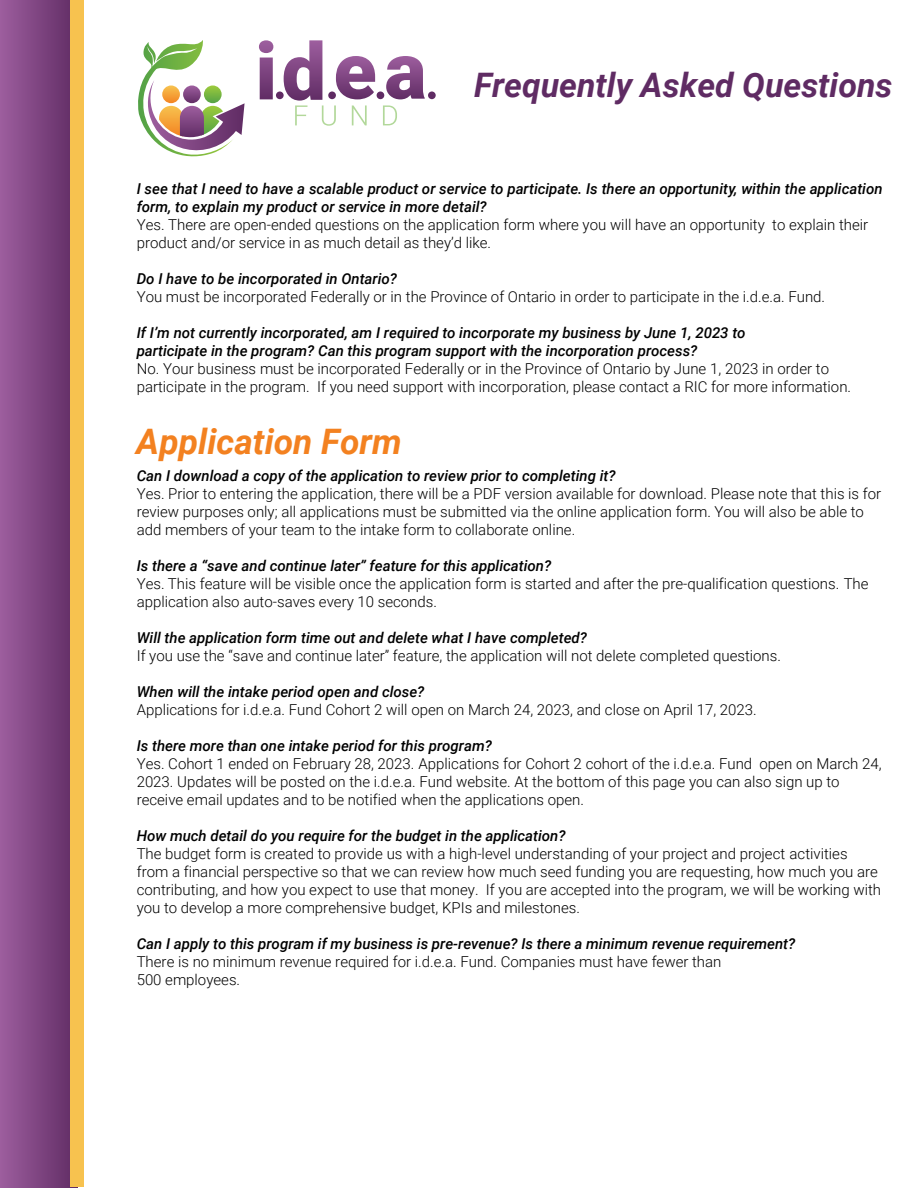
<style>
.page{position:relative;width:918px;height:1188px;background:#fff}
.page>*{position:absolute;margin:0;border:0;box-sizing:border-box;transform-origin:0 0}
.t1{font:italic 700 35.1px "Roboto";color:#f38120}
.t2{font:italic 700 33.75px "Roboto";color:#5f2b63}
.t3{font:300 15px/18px "Roboto";color:#000}
.t4{font:italic 500 15px/18px "Roboto";color:#000}
</style>
<div class="page">
<svg style="left:383px;top:105px;width:14px;height:20px"></svg>
<svg style="left:259px;top:40px;width:14px;height:59px"></svg>
<svg style="left:284px;top:40px;width:91px;height:86px"></svg>
<svg style="left:386px;top:56px;width:39px;height:43px"></svg>
<svg style="left:138px;top:40px;width:107px;height:117px"></svg>
<div style="left:276px;top:91px;width:8px;height:8px;background:#5f2b63;border-radius:50%"></div>
<div style="left:328px;top:91px;width:8px;height:8px;background:#5f2b63;border-radius:50%"></div>
<div style="left:377px;top:91px;width:7px;height:8px;background:#5f2b63;border-radius:50%"></div>
<div style="left:428px;top:91px;width:8px;height:8px;background:#5f2b63;border-radius:50%"></div>
<svg style="left:0;top:0;width:77px;height:1188px;background:#844a86"></svg>
<div style="left:70px;top:0;width:14px;height:1187px;background:#f7c24f"></div>
<h2 class="t2" style="left:474px;top:61px;width:420px">Frequently Asked Questions</h2>
<p class="t4" style="left:137px;top:179px;width:747px">I see that I need to have a scalable product or service to participate. Is there an opportunity, within the application form, to explain my product or service in more detail?</p>
<p class="t3" style="left:137px;top:215px;width:733px">Yes. There are open-ended questions on the application form where you will have an opportunity to explain their product and/or service in as much detail as they’d like.</p>
<p class="t4" style="left:137px;top:269px;width:262px">Do I have to be incorporated in Ontario?</p>
<p class="t3" style="left:137px;top:287px;width:690px">You must be incorporated Federally or in the Province of Ontario in order to participate in the i.d.e.a. Fund.</p>
<p class="t4" style="left:137px;top:323px;width:610px">If I’m not currently incorporated, am I required to incorporate my business by June 1, 2023 to participate in the program? Can this program support with the incorporation process?</p>
<p class="t3" style="left:137px;top:359px;width:716px">No. Your business must be incorporated Federally or in the Province of Ontario by June 1, 2023 in order to participate in the program. If you need support with incorporation, please contact a RIC for more information.</p>
<h1 class="t1" style="left:136px;top:417px;width:267px">Application Form</h1>
<p class="t4" style="left:137px;top:466px;width:480px">Can I download a copy of the application to review prior to completing it?</p>
<p class="t3" style="left:137px;top:484px;width:746px">Yes. Prior to entering the application, there will be a PDF version available for download. Please note that this is for review purposes only; all applications must be submitted via the online application form. You will also be able to add members of your team to the intake form to collaborate online.</p>
<p class="t4" style="left:137px;top:556px;width:416px">Is there a “save and continue later” feature for this application?</p>
<p class="t3" style="left:137px;top:574px;width:733px">Yes. This feature will be visible once the application form is started and after the pre-qualification questions. The application also auto-saves every 10 seconds.</p>
<p class="t4" style="left:137px;top:628px;width:452px">Will the application form time out and delete what I have completed?</p>
<p class="t3" style="left:137px;top:646px;width:646px">If you use the “save and continue later” feature, the application will not delete completed questions.</p>
<p class="t4" style="left:137px;top:682px;width:289px">When will the intake period open and close?</p>
<p class="t3" style="left:137px;top:700px;width:622px">Applications for i.d.e.a. Fund Cohort 2 will open on March 24, 2023, and close on April 17, 2023.</p>
<p class="t4" style="left:137px;top:736px;width:357px">Is there more than one intake period for this program?</p>
<p class="t3" style="left:137px;top:754px;width:747px">Yes. Cohort 1 ended on February 28, 2023. Applications for Cohort 2 cohort of the i.d.e.a. Fund open on March 24,<br>2023. Updates will be posted on the i.d.e.a. Fund website. At the bottom of this page you can also sign up to receive email updates and to be notified when the applications open.</p>
<p class="t4" style="left:137px;top:826px;width:430px">How much detail do you require for the budget in the application?</p>
<p class="t3" style="left:137px;top:844px;width:746px">The budget form is created to provide us with a high-level understanding of your project and project activities from a financial perspective so that we can review how much seed funding you are requesting, how much you are contributing, and how you expect to use that money. If you are accepted into the program, we will be working with you to develop a more comprehensive budget, KPIs and milestones.</p>
<p class="t4" style="left:137px;top:934px;width:660px">Can I apply to this program if my business is pre-revenue? Is there a minimum revenue requirement?</p>
<p class="t3" style="left:137px;top:952px;width:586px">There is no minimum revenue required for i.d.e.a. Fund. Companies must have fewer than<br>500 employees.</p>
</div>
